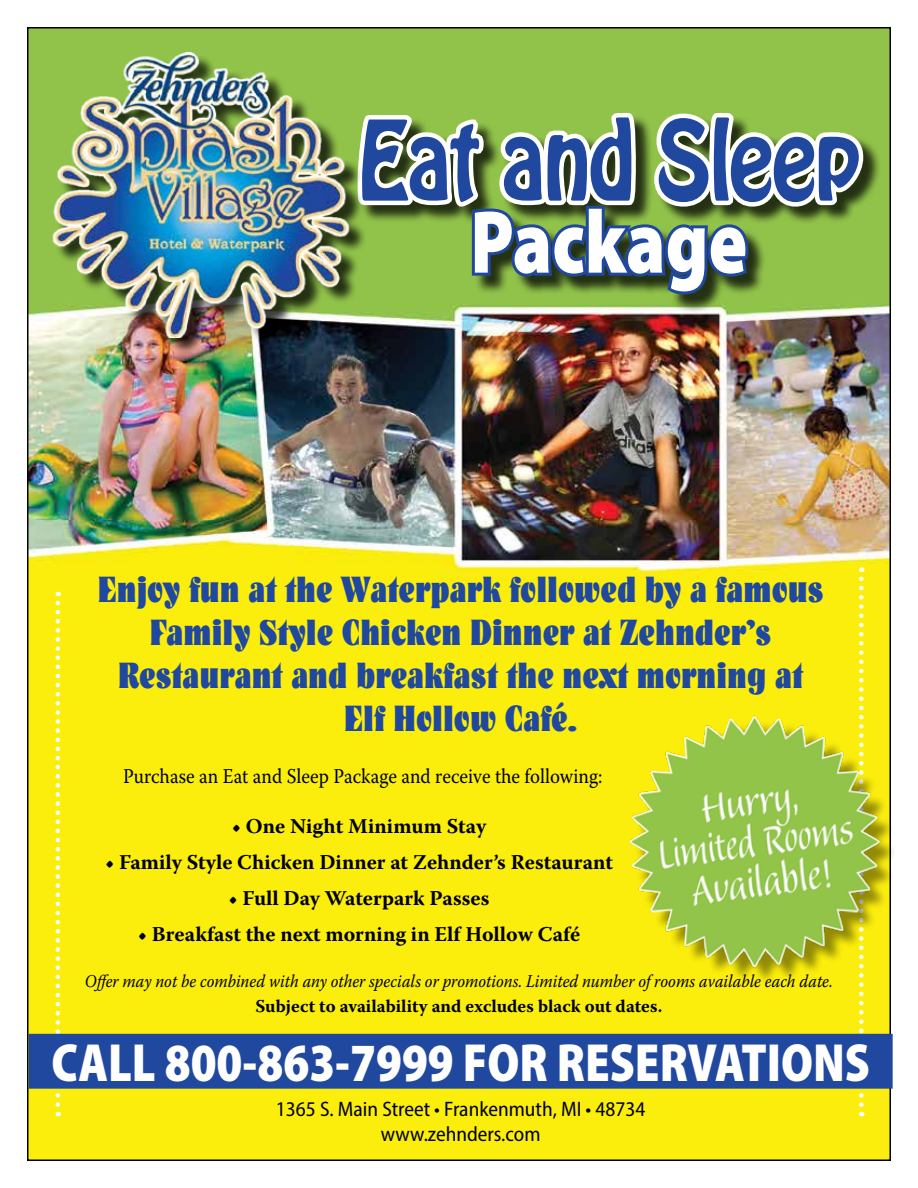
<style>
.page{position:relative;width:918px;height:1188px;background:#fff}
.page>*{position:absolute;margin:0;border:0;box-sizing:border-box;transform-origin:0 0}
.t1{font:97.5px "Hobo Std";letter-spacing:-.025em;color:#20489f;scale:.88 1}
.t2{font:900 90px "Myriad Pro";color:#fff;scale:.8 1}
.t3{font:900 semi-condensed 54px "Myriad Pro";color:#fff;scale:.9 1}
.t4{font:36px/43.2px "Pickwick";color:#20489f;text-align:center;scale:.85 1}
.t5{font:700 21px "Warnock Pro";color:#000}
.t6{font:semi-condensed 21px/25.2px "Myriad Pro";color:#000;text-align:center}
.t7{font:21px "Warnock Pro";color:#000;scale:.9 1}
.t8{font:italic 18px "Warnock Pro";color:#000;scale:.9 1}
.t9{font:700 18px "Warnock Pro";color:#000}
</style>
<div class="page">
<img style="left:30px;top:30px;width:858px;height:1128px">
<div style="left:360px;top:115px;width:522px;height:198px;background:#000;opacity:.75"></div>
<svg style="left:367px;top:108px;width:501px;height:189px"></svg>
<div style="left:55px;top:55px;width:312px;height:302px;background:#000;opacity:.75"></div>
<img style="left:49px;top:52px;width:304px;height:286px">
<div style="left:633px;top:720px;width:264px;height:264px;background:#000;opacity:.42"></div>
<img style="left:617px;top:707px;width:271px;height:270px">
<div style="left:29px;top:1035px;width:863px;height:53px;background:#20489f"></div>
<svg style="left:50px;top:603px;width:194px;height:513px;background:#e5de1c"></svg>
<svg style="left:779px;top:579px;width:93px;height:537px;background:#c3ce36"></svg>
<div style="left:29px;top:1034px;width:864px;height:55px;border:2px solid #20489f"></div>
<h1 class="t1" style="left:358px;top:93px;width:572px">Eat and Sleep</h1>
<h2 class="t2" style="left:470px;top:182px;width:348px">Package</h2>
<h3 class="t4" style="left:98px;top:568px;width:855px">Enjoy fun at the Waterpark followed by a famous Family Style Chicken Dinner at Zehnder’s Restaurant and breakfast the next morning at Elf Hollow Café.</h3>
<p class="t7" style="left:123px;top:763px;width:534px">Purchase an Eat and Sleep Package and receive the following:</p>
<p class="t5" style="left:232px;top:813px;width:256px">• One Night Minimum Stay</p>
<p class="t5" style="left:105px;top:849px;width:509px">• Family Style Chicken Dinner at Zehnder’s Restaurant</p>
<p class="t5" style="left:229px;top:885px;width:263px">• Full Day Waterpark Passes</p>
<p class="t5" style="left:138px;top:921px;width:444px">• Breakfast the next morning in Elf Hollow Café</p>
<p class="t8" style="left:85px;top:970px;width:833px">Offer may not be combined with any other specials or promotions. Limited number of rooms available each date.</p>
<p class="t9" style="left:256px;top:995px;width:408px">Subject to availability and excludes black out dates.</p>
<h3 class="t3" style="left:51px;top:1028px;width:911px">CALL 800-863-7999 FOR RESERVATIONS</h3>
<p class="t6" style="left:276px;top:1096px;width:371px">1365 S. Main Street • Frankenmuth, MI • 48734 www.zehnders.com</p>
</div>
